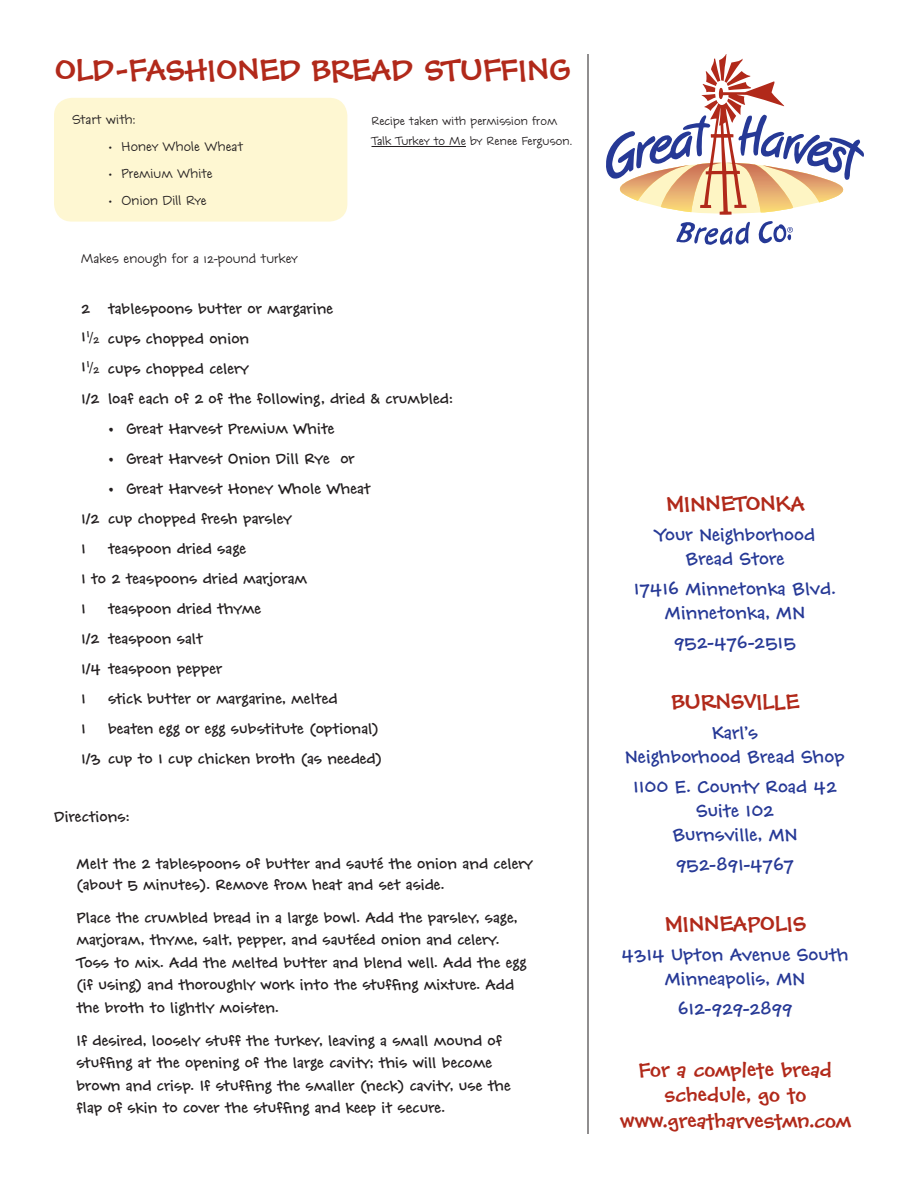
<style>
.page{position:relative;width:918px;height:1188px;background:#fff}
.page>*{position:absolute;margin:0;border:0;box-sizing:border-box;transform-origin:0 0}
.t1{font:30px "FM Black Cherry Moon BT";color:#b1291a}
.t2{font:21px "FM Black Cherry Moon BT";color:#b1291a}
.t3{font:19.5px/25.5px "FM Black Cherry Moon BT";color:#b1291a;text-align:center}
.t4{font:18px/24px "FM Falling Leaves Moon BT";color:#263996;text-align:center}
.t5{font:15px/22.5px "FM Falling Leaves Moon BT";color:#231f20}
.t6{font:15px "FM Rustling Branches Moon BT";color:#231f20}
.t7{font:13.5px/19.5px "FM Rustling Branches Moon BT";color:#231f20}
.s1{font-family:"FM Black Cherry Moon BT Doubles"}
.s2{font-family:"FM Rustling Branches Moon BT"}
.s3{font-size:10.5px}
</style>
<div class="page">
<div style="left:54px;top:98px;width:293px;height:124px;background:#fef7d2;border-radius:18px"></div>
<svg style="left:606px;top:54px;width:258px;height:161px"></svg>
<svg style="left:676px;top:221px;width:74px;height:24px"></svg>
<svg style="left:758px;top:221px;width:35px;height:22px"></svg>
<hr style="left:588px;top:54px;width:1px;height:1080px;background:#231f20">
<hr style="left:372px;top:146px;width:94px;height:1px;background:#231f20">
<p class="t1" style="left:54px;top:51px;width:517px">OLD-FASHIONED BREAD STU<span class="s1">F</span>ING</p>
<p class="t6" style="left:72px;top:111px;width:65px">Start with:</p>
<p class="t6" style="left:108px;top:138px;width:137px">• Honey Whole Wheat</p>
<p class="t6" style="left:108px;top:165px;width:106px">• Premium White</p>
<p class="t6" style="left:108px;top:192px;width:100px">• Onion Dill Rye</p>
<p class="t7" style="left:372px;top:112px;width:202px">Recipe taken with permission from<br>Talk Turkey to Me by Renee Ferguson.</p>
<p class="t6" style="left:81px;top:251px;width:218px">Makes enough for a 12-pound turkey</p>
<p class="t5" style="left:81px;top:297px;width:254px">2 tablespoons butter or margarine</p>
<p class="t5" style="left:81px;top:327px;width:170px">1<sup>1</sup><span class="s2">/</span><span class="s3">2</span> cups chopped onion</p>
<p class="t5" style="left:81px;top:357px;width:169px">1<sup>1</sup><span class="s2">/</span><span class="s3">2</span> cups chopped celery</p>
<p class="t5" style="left:81px;top:387px;width:373px">1/2 loaf each of 2 of the following, dried &amp; crumbled:</p>
<p class="t5" style="left:108px;top:417px;width:228px">• Great Harvest Premium White</p>
<p class="t5" style="left:108px;top:447px;width:248px">• Great Harvest Onion Dill Rye or</p>
<p class="t5" style="left:108px;top:477px;width:264px">• Great Harvest Honey Whole Wheat</p>
<p class="t5" style="left:81px;top:507px;width:212px">1/2 cup chopped fresh parsley</p>
<p class="t5" style="left:81px;top:537px;width:6px">1</p>
<p class="t5" style="left:108px;top:537px;width:140px">teaspoon dried sage</p>
<p class="t5" style="left:81px;top:567px;width:228px">1 to 2 teaspoons dried marjoram</p>
<p class="t5" style="left:81px;top:597px;width:6px">1</p>
<p class="t5" style="left:108px;top:597px;width:155px">teaspoon dried thyme</p>
<p class="t5" style="left:81px;top:627px;width:123px">1/2 teaspoon salt</p>
<p class="t5" style="left:81px;top:657px;width:143px">1/4 teaspoon pepper</p>
<p class="t5" style="left:81px;top:687px;width:6px">1</p>
<p class="t5" style="left:108px;top:687px;width:231px">stick butter or margarine, melted</p>
<p class="t5" style="left:81px;top:717px;width:6px">1</p>
<p class="t5" style="left:108px;top:717px;width:272px">beaten egg or egg substitute (optional)</p>
<p class="t5" style="left:81px;top:747px;width:303px">1/3 cup to 1 cup chicken broth (as needed)</p>
<p class="t5" style="left:54px;top:805px;width:77px">Directions:</p>
<p class="t5" style="left:76px;top:853px;width:458px;line-height:21px">Melt the 2 tablespoons of butter and sauté the onion and celery (about 5 minutes). Remove from heat and set aside.</p>
<p class="t5" style="left:76px;top:906px;width:452px">Place the crumbled bread in a large bowl. Add the parsley, sage, marjoram, thyme, salt, pepper, and sautéed onion and celery.<br>Toss to mix. Add the melted butter and blend well. Add the egg (if using) and thoroughly work into the stuffing mixture. Add the broth to lightly moisten.</p>
<p class="t5" style="left:76px;top:1029px;width:436px">If desired, loosely stuff the turkey, leaving a small mound of stuffing at the opening of the large cavity; this will become brown and crisp. If stuffing the smaller (neck) cavity, use the flap of skin to cover the stuffing and keep it secure.</p>
<p class="t2" style="left:666px;top:490px;width:140px">MI<span class="s1">N</span>ETONKA</p>
<p class="t4" style="left:655px;top:522px;width:161px">Your Neighborhood<br>Bread Store</p>
<p class="t4" style="left:634px;top:576px;width:204px">17416 Minnetonka Blvd.<br>Minnetonka, MN</p>
<p class="t4" style="left:674px;top:630px;width:123px">952-476-2515</p>
<p class="t2" style="left:671px;top:688px;width:129px">BURNSVI<span class="s1">L</span>E</p>
<p class="t4" style="left:625px;top:720px;width:221px">Karl’s<br>Neighborhood Bread Shop</p>
<p class="t4" style="left:633px;top:774px;width:205px">1100 E. County Road 42<br>Suite 102<br>Burnsville, MN</p>
<p class="t4" style="left:676px;top:852px;width:119px">952-891-4767</p>
<p class="t2" style="left:664px;top:910px;width:143px">MI<span class="s1">N</span>EAPOLIS</p>
<p class="t4" style="left:621px;top:942px;width:229px">4314 Upton Avenue South<br>Minneapolis, MN</p>
<p class="t4" style="left:678px;top:996px;width:116px">612-929-2899</p>
<p class="t3" style="left:620px;top:1056px;width:232px">For a complete bread schedule, go to www.greatharvestmn.com</p>
</div>
